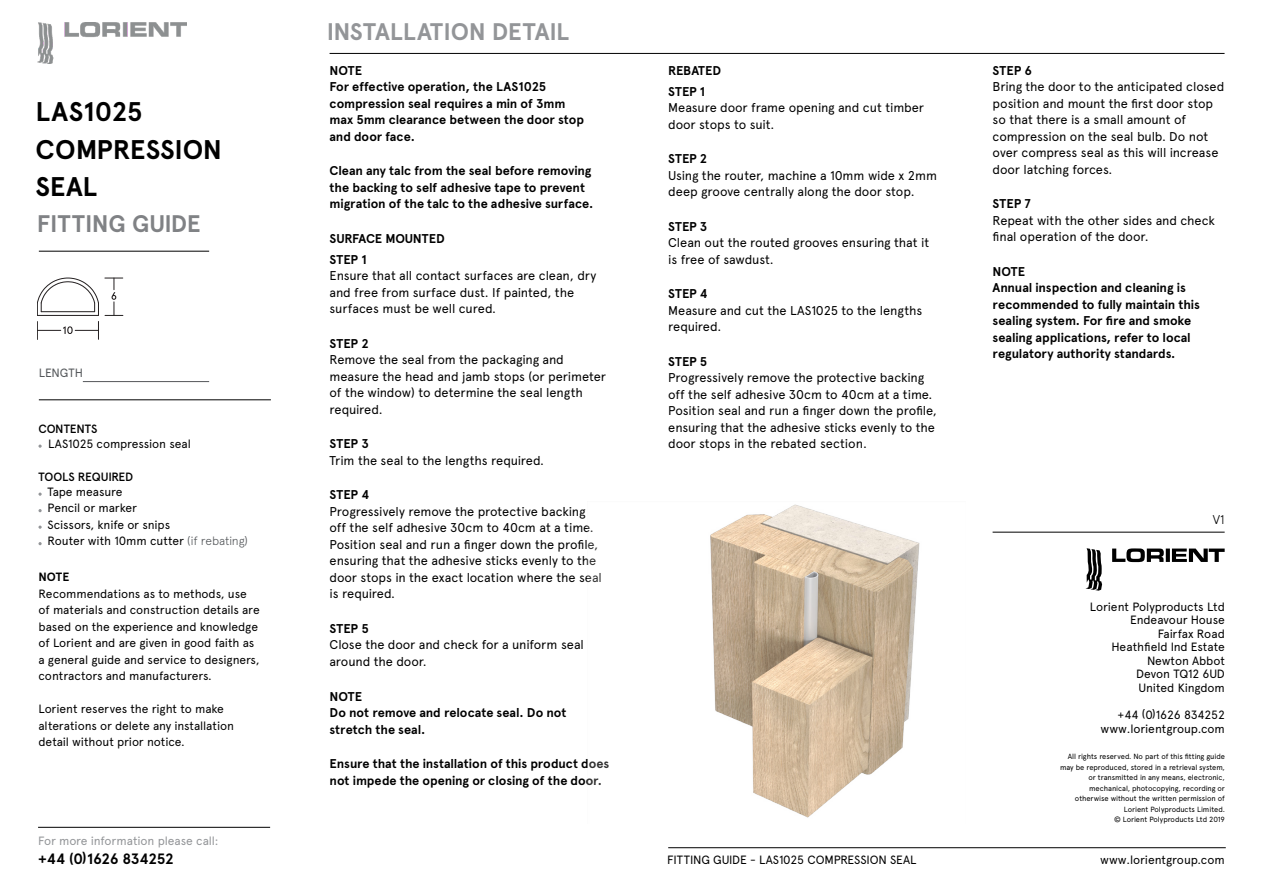
<style>
.page{position:relative;width:1263px;height:893px;background:#fff}
.page>*{position:absolute;margin:0;border:0;box-sizing:border-box;transform-origin:0 0}
.Main_Header_Title_Gr{font:700 27px/37.5px "Apercu Pro";color:#000}
.Main_Header_Title_Gr-2{font:700 24px "Apercu Pro";letter-spacing:-.015em;color:#939598}
.t1{font:700 24px "Apercu Pro";letter-spacing:-.005em;color:#808285}
.t2{font:700 15px "Apercu Pro";letter-spacing:-.02em;color:#000}
.Step_copy{font:12.75px/16.5px "Apercu Pro";letter-spacing:-.01em;color:#000}
.Step_Headers{font:700 12.75px/16.5px "Apercu Pro";letter-spacing:-.005em;color:#000}
.Step_Headers-2{font:12.75px/16.5px "Apercu Pro";letter-spacing:-.01em;color:#000}
.t3{font:300 12.75px "Apercu Pro";color:#000}
.Step_Headers-3{font:12px/13.5px "Apercu Pro";letter-spacing:-.01em;color:#000;text-align:right}
.Cover_Copy__content{font:12px/16.5px "Apercu Pro";letter-spacing:-.01em;color:#000}
.Footer_Regular{font:12px "Apercu Pro";letter-spacing:-.01em;color:#000}
.t4{font:12px "Apercu Pro";letter-spacing:-.01em;color:#939598}
.Cover__Heads__conten{font:500 12px "Apercu Pro";letter-spacing:-.015em;color:#000}
.t5{font:12px "Apercu Pro";color:#54575a}
.t6{font:7.5px/10.5px "Apercu Pro";letter-spacing:-.01em;color:#000;text-align:right}
.s1{font-weight:300;color:#54575a}
.s2{font-weight:700}
</style>
<div class="page">
<svg style="left:1085px;top:548px;width:18px;height:43px"></svg>
<svg style="left:1112px;top:548px;width:113px;height:14px"></svg>
<hr style="left:992px;top:532px;width:233px;height:1px;background:#000">
<img style="left:38px;top:22px;width:148px;height:42px">
<hr style="left:39px;top:400px;width:232px;height:1px;background:#000">
<hr style="left:39px;top:251px;width:170px;height:1px;background:#000">
<hr style="left:668px;top:847px;width:558px;height:1px;background:#000">
<hr style="left:330px;top:53px;width:894px;height:1px;background:#000">
<hr style="left:38px;top:827px;width:232px;height:1px;background:#000">
<hr style="left:83px;top:381px;width:126px;height:1px;background:#54575a">
<svg style="left:37px;top:321px;width:62px;height:18px"></svg>
<svg style="left:105px;top:278px;width:18px;height:38px"></svg>
<hr style="left:37px;top:315px;width:61px;height:1px;background:#231f20">
<svg style="left:37px;top:278px;width:62px;height:37px"></svg>
<hr style="left:41px;top:311px;width:54px;height:1px;background:#231f20">
<img style="left:710px;top:504px;width:210px;height:314px">
<p class="Main_Header_Title_Gr" style="left:36px;top:91px;width:188px">LAS1025<br>COMPRESSION<br>SEAL</p>
<p class="t1" style="left:37px;top:206px;width:165px">FITTING GUIDE</p>
<p class="t5" style="left:39px;top:364px;width:46px">LENGTH</p>
<p class="Cover__Heads__conten" style="left:38px;top:419px;width:61px">CONTENTS</p>
<p class="Cover_Copy__content" style="left:48px;top:434px;width:144px">LAS1025 compression seal</p>
<p class="Cover__Heads__conten" style="left:38px;top:467px;width:96px">TOOLS REQUIRED</p>
<p class="Cover_Copy__content" style="left:47px;top:482px;width:77px">Tape measure</p>
<p class="Cover_Copy__content" style="left:47px;top:499px;width:91px">Pencil or marker</p>
<p class="Cover_Copy__content" style="left:47px;top:515px;width:124px">Scissors, knife or snips</p>
<p class="Cover_Copy__content" style="left:47px;top:532px;width:202px">Router with 10mm cutter <span class="s1">(if rebating)</span></p>
<p class="Step_Headers-3" style="left:38px;top:568px;width:223px;line-height:16.5px;text-align:left"><span class="s2">NOTE<br></span>Recommendations as to methods, use of materials and construction details are based on the experience and knowledge of Lorient and are given in good faith as a general guide and service to designers, contractors and manufacturers.</p>
<p class="Cover_Copy__content" style="left:38px;top:700px;width:197px">Lorient reserves the right to make alterations or delete any installation detail without prior notice.</p>
<p class="t4" style="left:38px;top:831px;width:182px">For more information please call:</p>
<p class="t2" style="left:38px;top:847px;width:137px">+44 (0)1626 834252</p>
<p class="Main_Header_Title_Gr-2" style="left:327px;top:13px;width:244px">INSTALLATION DETAIL</p>
<p class="Step_Headers" style="left:330px;top:61px;width:34px">NOTE</p>
<p class="Step_Headers" style="left:330px;top:78px;width:256px">For effective operation, the LAS1025 compression seal requires a min of 3mm max 5mm clearance between the door stop and door face.</p>
<p class="Step_Headers" style="left:330px;top:162px;width:265px">Clean any talc from the seal before removing the backing to self adhesive tape to prevent migration of the talc to the adhesive surface.</p>
<p class="Step_Headers" style="left:330px;top:229px;width:117px">SURFACE MOUNTED</p>
<p class="Step_Headers" style="left:330px;top:250px;width:39px">STEP 1</p>
<p class="Step_copy" style="left:330px;top:267px;width:268px">Ensure that all contact surfaces are clean, dry and free from surface dust. If painted, the surfaces must be well cured.</p>
<p class="Step_Headers" style="left:330px;top:334px;width:41px">STEP 2</p>
<p class="Step_Headers-2" style="left:330px;top:351px;width:278px">Remove the seal from the packaging and measure the head and jamb stops (or perimeter of the window) to determine the seal length required.</p>
<p class="Step_Headers" style="left:330px;top:435px;width:41px">STEP 3</p>
<p class="Step_Headers-2" style="left:330px;top:451px;width:216px">Trim the seal to the lengths required.</p>
<p class="Step_Headers" style="left:330px;top:486px;width:41px">STEP 4</p>
<p class="Step_copy" style="left:330px;top:502px;width:274px">Progressively remove the protective backing off the self adhesive 30cm to 40cm at a time.<br>Position seal and run a finger down the profile, ensuring that the adhesive sticks evenly to the door stops in the exact location where the seal is required.</p>
<p class="Step_Headers" style="left:330px;top:619px;width:41px">STEP 5</p>
<p class="Step_copy" style="left:330px;top:636px;width:256px">Close the door and check for a uniform seal around the door.</p>
<p class="Step_Headers" style="left:330px;top:687px;width:238px">NOTE<br>Do not remove and relocate seal. Do not stretch the seal.</p>
<p class="Step_Headers" style="left:330px;top:754px;width:281px">Ensure that the installation of this product does not impede the opening or closing of the door.</p>
<p class="Step_Headers" style="left:668px;top:61px;width:54px">REBATED</p>
<p class="Step_Headers" style="left:668px;top:82px;width:39px">STEP 1</p>
<p class="Step_copy" style="left:668px;top:98px;width:257px">Measure door frame opening and cut timber door stops to suit.</p>
<p class="Step_Headers" style="left:668px;top:150px;width:41px">STEP 2</p>
<p class="Step_copy" style="left:668px;top:166px;width:270px">Using the router, machine a 10mm wide x 2mm deep groove centrally along the door stop.</p>
<p class="Step_Headers" style="left:668px;top:217px;width:41px">STEP 3</p>
<p class="Step_copy" style="left:668px;top:233px;width:263px">Clean out the routed grooves ensuring that it is free of sawdust.</p>
<p class="Step_Headers" style="left:668px;top:285px;width:41px">STEP 4</p>
<p class="Step_copy" style="left:668px;top:301px;width:256px">Measure and cut the LAS1025 to the lengths required.</p>
<p class="Step_Headers" style="left:668px;top:352px;width:41px">STEP 5</p>
<p class="Step_copy" style="left:668px;top:368px;width:270px">Progressively remove the protective backing off the self adhesive 30cm to 40cm at a time.<br>Position seal and run a finger down the profile, ensuring that the adhesive sticks evenly to the door stops in the rebated section.</p>
<p class="Step_Headers" style="left:992px;top:61px;width:41px">STEP 6</p>
<p class="Step_copy" style="left:992px;top:77px;width:233px">Bring the door to the anticipated closed position and mount the first door stop so that there is a small amount of compression on the seal bulb. Do not over compress seal as this will increase door latching forces.</p>
<p class="Step_Headers" style="left:992px;top:195px;width:40px">STEP 7</p>
<p class="Step_copy" style="left:992px;top:211px;width:224px">Repeat with the other sides and check final operation of the door.</p>
<p class="Step_Headers" style="left:992px;top:262px;width:209px">NOTE<br>Annual inspection and cleaning is recommended to fully maintain this sealing system. For fire and smoke sealing applications, refer to local regulatory authority standards.</p>
<p class="t3" style="left:1213px;top:510px;width:13px">V1</p>
<p class="Step_Headers-3" style="left:1090px;top:599px;width:136px">Lorient Polyproducts Ltd<br>Endeavour House<br>Fairfax Road<br>Heathfield Ind Estate<br>Newton Abbot<br>Devon TQ12 6UD<br>United Kingdom</p>
<p class="Step_Headers-3" style="left:1100px;top:707px;width:126px">+44 (0)1626 834252 www.lorientgroup.com</p>
<p class="t6" style="left:1060px;top:751px;width:166px">All rights reserved. No part of this fitting guide may be reproduced, stored in a retrieval system, or transmitted in any means, electronic, mechanical, photocopying, recording or otherwise without the written permission of Lorient Polyproducts Limited.<br>© Lorient Polyproducts Ltd 2019</p>
<p class="Footer_Regular" style="left:667px;top:851px;width:251px">FITTING GUIDE - LAS1025 COMPRESSION SEAL</p>
<p class="Footer_Regular" style="left:1100px;top:851px;width:126px">www.lorientgroup.com</p>
</div>
